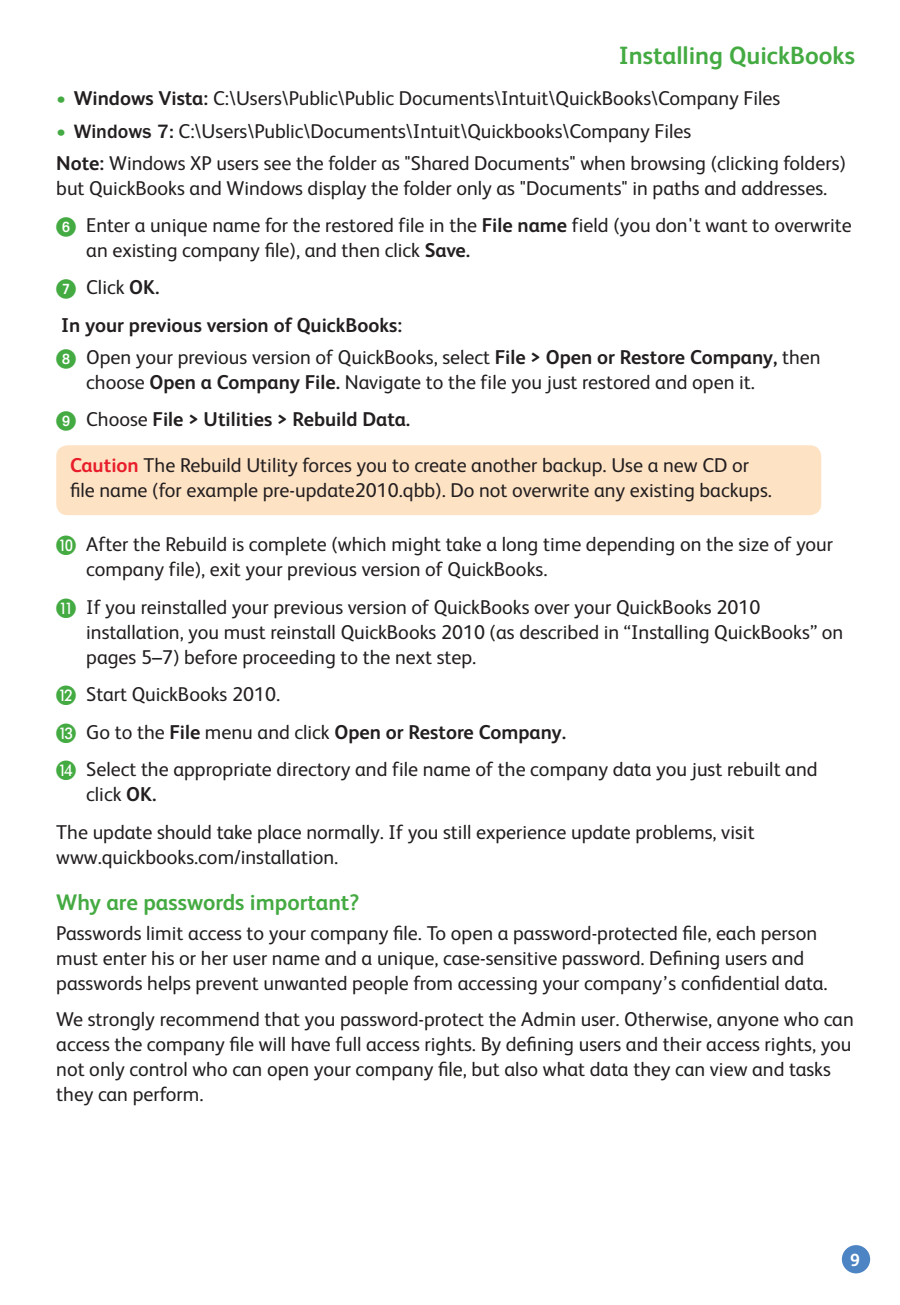
<style>
.page{position:relative;width:900px;height:1305px;background:#fff}
.page>*{position:absolute;margin:0;border:0;box-sizing:border-box;transform-origin:0 0}
.t1{font:700 25px "FS Albert";color:#44aa42}
.Head_B_green{font:700 22.5px "FS Albert";color:#44aa42}
.Body_1{font:20px/25px "FS Albert";color:#231f20}
.Numbered_List{font:20px/25px "FS Albert";color:#231f20}
.Body_1_w__Bullet{font:20px "FS Albert";color:#231f20}
.Numbered_List-2{font:700 20px "FS Albert";color:#231f20}
.Body_1_subs_2{font:700 20px "FS Albert";color:#231f20}
.t2{font:700 17.5px "FS Albert";color:#fff}
.s1{font-weight:700;color:#44aa42}
.s2{font-weight:700}
.s3{font-family:"ITC Franklin Gothic Std";font-weight:500}
.s4{color:#44aa42}
.s5{font-weight:400}
.s6{font-weight:700;color:#e81d2a}
</style>
<div class="page">
<div style="left:842px;top:1245px;width:28px;height:28px;background:#4d84c4;border-radius:50%"></div>
<div style="left:56px;top:445px;width:765px;height:70px;background:#fee2c4;border-radius:11px"></div>
<p class="t1" style="left:619px;top:39px;width:238px">Installing QuickBooks</p>
<p class="Body_1_w__Bullet" style="left:56px;top:85px;width:726px"><span class="s1">•</span> <span class="s2">Windows Vista:</span> C:\Users\Public\Public Documents\Intuit\QuickBooks\Company Files</p>
<p class="Body_1_w__Bullet" style="left:56px;top:118px;width:637px"><span class="s1">•</span> <span class="s3">Windows 7:</span> C:\Users\Public\Documents\Intuit\Quickbooks\Company Files</p>
<p class="Body_1" style="left:56px;top:150px;width:791px"><span class="s2">Note:</span> Windows XP users see the folder as "Shared Documents" when browsing (clicking folders) but QuickBooks and Windows display the folder only as "Documents" in paths and addresses.</p>
<p class="Numbered_List" style="left:86px;top:211px;width:767px;text-indent:-30px"><span class="s4">➏</span> Enter a unique name for the restored file in the <span class="s2">File name</span> field (you don't want to overwrite an existing company file), and then click <span class="s2">Save.</span></p>
<p class="Numbered_List" style="left:56px;top:274px;width:105px"><span class="s4">➐</span> Click <span class="s2">OK.</span></p>
<p class="Body_1_subs_2" style="left:61px;top:311px;width:343px">In your previous version of QuickBooks:</p>
<p class="Numbered_List" style="left:86px;top:343px;width:736px;text-indent:-30px"><span class="s4">➑</span> Open your previous version of QuickBooks, select <span class="s2">File &gt; Open or Restore Company,</span> then choose <span class="s2">Open a Company File.</span> Navigate to the file you just restored and open it.</p>
<p class="Numbered_List-2" style="left:56px;top:406px;width:356px"><span class="s4">➒</span> <span class="s5">Choose</span> File &gt; Utilities &gt; Rebuild Data.</p>
<p class="Body_1" style="left:70px;top:452px;width:703px"><span class="s6">Caution</span> The Rebuild Utility forces you to create another backup. Use a new CD or file name (for example pre-update2010.qbb). Do not overwrite any existing backups.</p>
<p class="Numbered_List" style="left:86px;top:531px;width:748px;text-indent:-30px"><span class="s4">❿</span> After the Rebuild is complete (which might take a long time depending on the size of your company file), exit your previous version of QuickBooks.</p>
<p class="Numbered_List" style="left:86px;top:593px;width:759px;text-indent:-30px"><span class="s4">⓫</span> If you reinstalled your previous version of QuickBooks over your QuickBooks 2010 installation, you must reinstall QuickBooks 2010 (as described in “Installing QuickBooks” on pages 5–7) before proceeding to the next step.</p>
<p class="Numbered_List" style="left:56px;top:681px;width:225px"><span class="s4">⓬</span> Start QuickBooks 2010.</p>
<p class="Numbered_List-2" style="left:56px;top:718px;width:511px"><span class="s4">⓭</span> <span class="s5">Go to the</span> File <span class="s5">menu and click</span> Open or Restore Company.</p>
<p class="Numbered_List" style="left:86px;top:756px;width:733px;text-indent:-30px"><span class="s4">⓮</span> Select the appropriate directory and file name of the company data you just rebuilt and click <span class="s2">OK.</span></p>
<p class="Body_1" style="left:56px;top:818px;width:700px">The update should take place normally. If you still experience update problems, visit www.quickbooks.com/installation.</p>
<p class="Head_B_green" style="left:56px;top:887px;width:305px">Why are passwords important?</p>
<p class="Body_1" style="left:56px;top:919px;width:773px">Passwords limit access to your company file. To open a password-protected file, each person must enter his or her user name and a unique, case-sensitive password. Defining users and passwords helps prevent unwanted people from accessing your company’s confidential data.</p>
<p class="Body_1" style="left:56px;top:1006px;width:799px">We strongly recommend that you password-protect the Admin user. Otherwise, anyone who can access the company file will have full access rights. By defining users and their access rights, you not only control who can open your company file, but also what data they can view and tasks they can perform.</p>
<p class="t2" style="left:850px;top:1248px;width:11px">9</p>
</div>
